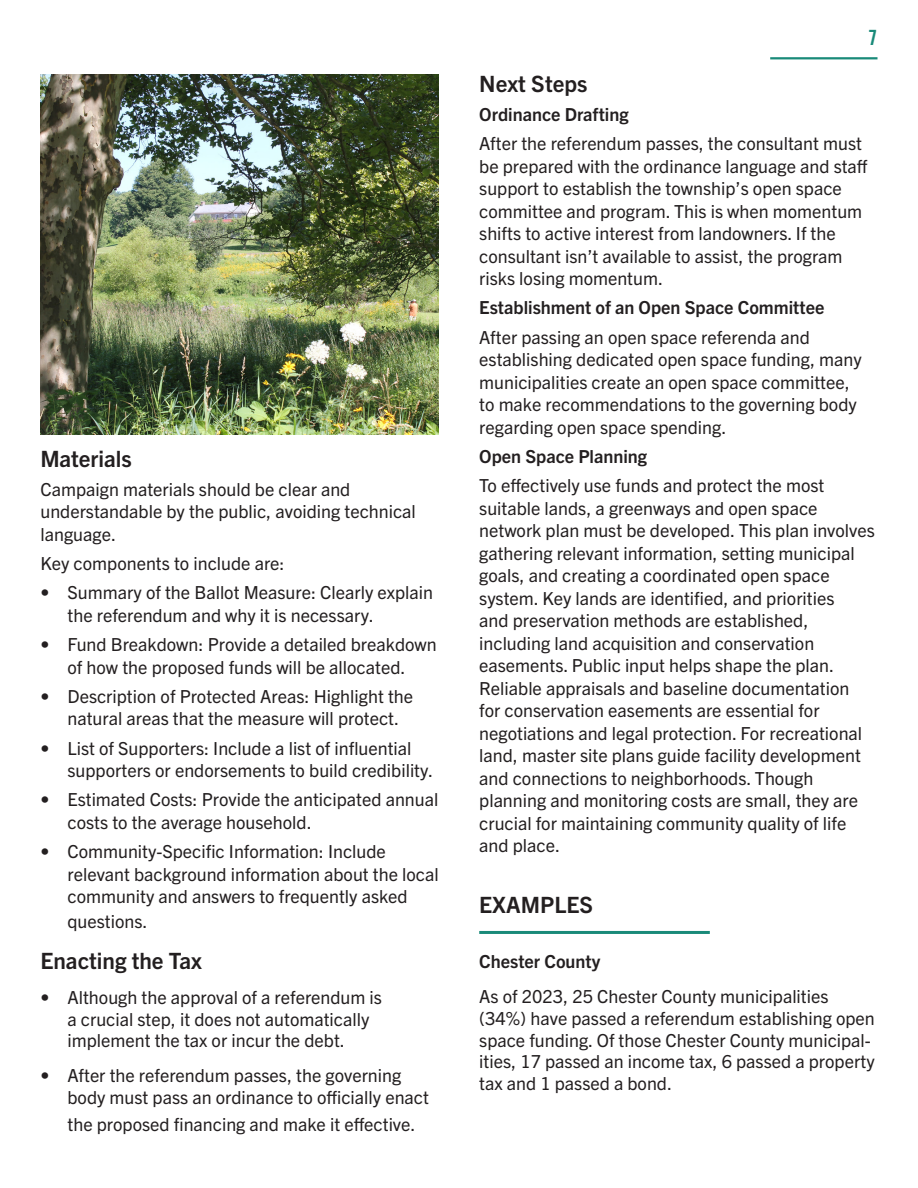
<style>
.page{position:relative;width:918px;height:1188px;background:#fff}
.page>*{position:absolute;margin:0;border:0;box-sizing:border-box;transform-origin:0 0}
.Section_headings{font:700 22.5px "Trade Gothic Next LT Pro";color:#231f20}
.t1{font:21px "Trade Gothic LT Std Bd Cn 20";color:#198a79}
.Bullets_-_SAP{font:18px/22.5px "Trade Gothic Next LT Pro";color:#231f20}
.Section_headings-2{font:18px/21.6px "Trade Gothic Next LT Pro";color:#231f20}
.Bullets_-_SAP-2{font:700 18px "Trade Gothic Next LT Pro";color:#231f20}
.Section_headings-3{font:700 18px "Trade Gothic Next LT Pro";color:#231f20}
</style>
<div class="page">
<hr style="left:770px;top:57px;width:107px;height:2px;background:#198a79">
<hr style="left:479px;top:931px;width:231px;height:3px;background:#198a79">
<img style="left:40px;top:74px;width:399px;height:360px">
<p class="Section_headings" style="left:40px;top:443px;width:93px">Materials</p>
<p class="Bullets_-_SAP" style="left:40px;top:477px;width:377px">Campaign materials should be clear and understandable by the public, avoiding technical language.</p>
<p class="Bullets_-_SAP" style="left:40px;top:551px;width:246px">Key components to include are:</p>
<p class="Bullets_-_SAP" style="left:68px;top:580px;width:367px;text-indent:-27px">• Summary of the Ballot Measure: Clearly explain the referendum and why it is necessary.</p>
<p class="Bullets_-_SAP" style="left:40px;top:632px;width:398px;text-align:center">• Fund Breakdown: Provide a detailed breakdown of how the proposed funds will be allocated.</p>
<p class="Bullets_-_SAP" style="left:68px;top:684px;width:347px;text-indent:-27px">• Description of Protected Areas: Highlight the natural areas that the measure will protect.</p>
<p class="Bullets_-_SAP" style="left:68px;top:736px;width:367px;text-indent:-27px">• List of Supporters: Include a list of influential supporters or endorsements to build credibility.</p>
<p class="Bullets_-_SAP" style="left:68px;top:787px;width:372px;text-indent:-27px">• Estimated Costs: Provide the anticipated annual costs to the average household.</p>
<p class="Bullets_-_SAP" style="left:68px;top:839px;width:373px;text-indent:-27px">• Community-Specific Information: Include relevant background information about the local community and answers to frequently asked</p>
<p class="Bullets_-_SAP" style="left:68px;top:909px;width:82px">questions.</p>
<p class="Section_headings" style="left:40px;top:945px;width:163px">Enacting the Tax</p>
<p class="Bullets_-_SAP" style="left:68px;top:985px;width:316px;line-height:21.6px;text-indent:-27px">• Although the approval of a referendum is a crucial step, it does not automatically implement the tax or incur the debt.</p>
<p class="Bullets_-_SAP" style="left:68px;top:1064px;width:363px;line-height:21.6px;text-indent:-27px">• After the referendum passes, the governing body must pass an ordinance to officially enact</p>
<p class="Bullets_-_SAP" style="left:68px;top:1112px;width:350px">the proposed financing and make it effective.</p>
<p class="t1" style="left:868px;top:25px;width:11px">7</p>
<p class="Section_headings" style="left:479px;top:68px;width:110px">Next Steps</p>
<p class="Bullets_-_SAP-2" style="left:479px;top:102px;width:151px">Ordinance Drafting</p>
<p class="Bullets_-_SAP" style="left:479px;top:131px;width:390px">After the referendum passes, the consultant must be prepared with the ordinance language and staff support to establish the township’s open space committee and program. This is when momentum shifts to active interest from landowners. If the consultant isn’t available to assist, the program risks losing momentum.</p>
<p class="Bullets_-_SAP-2" style="left:479px;top:295px;width:347px">Establishment of an Open Space Committee</p>
<p class="Bullets_-_SAP" style="left:479px;top:325px;width:384px">After passing an open space referenda and establishing dedicated open space funding, many municipalities create an open space committee, to make recommendations to the governing body regarding open space spending.</p>
<p class="Bullets_-_SAP-2" style="left:479px;top:444px;width:169px">Open Space Planning</p>
<p class="Bullets_-_SAP" style="left:479px;top:473px;width:397px">To effectively use funds and protect the most suitable lands, a greenways and open space network plan must be developed. This plan involves gathering relevant information, setting municipal goals, and creating a coordinated open space system. Key lands are identified, and priorities<br>and preservation methods are established, including land acquisition and conservation easements. Public input helps shape the plan.<br>Reliable appraisals and baseline documentation for conservation easements are essential for negotiations and legal protection. For recreational land, master site plans guide facility development and connections to neighborhoods. Though planning and monitoring costs are small, they are crucial for maintaining community quality of life and place.</p>
<p class="Section_headings" style="left:479px;top:889px;width:115px">EXAMPLES</p>
<p class="Section_headings-3" style="left:479px;top:949px;width:123px">Chester County</p>
<p class="Section_headings-2" style="left:479px;top:985px;width:397px">As of 2023, 25 Chester County municipalities (34%) have passed a referendum establishing open space funding. Of those Chester County municipal&shy;ities, 17 passed an income tax, 6 passed a property tax and 1 passed a bond.</p>
</div>
